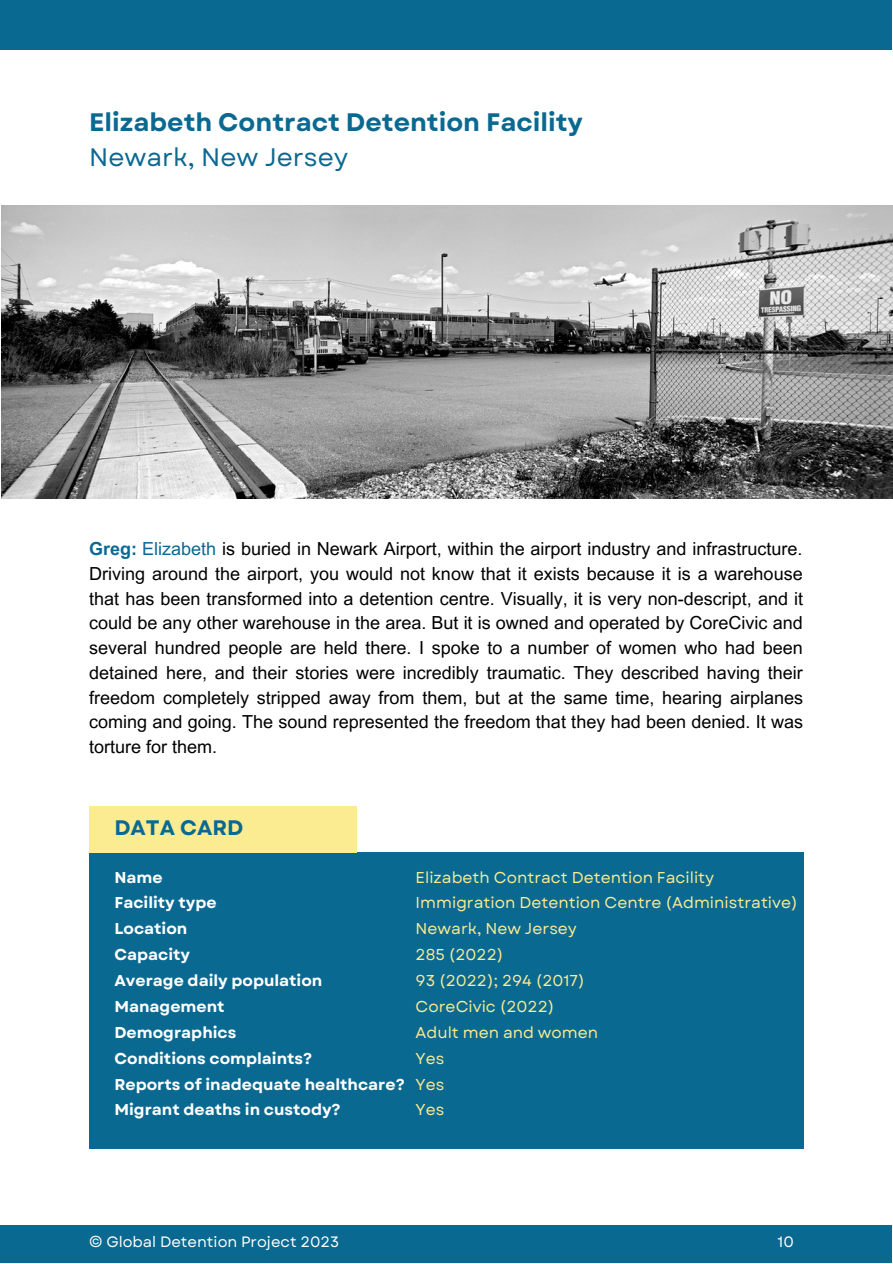
<style>
.page{position:relative;width:893px;height:1264px;background:#fff}
.page>*{position:absolute;margin:0;border:0;box-sizing:border-box;transform-origin:0 0}
.t1{font:700 25.2px "Garet";color:#0a6991}
.t2{font:25.2px "Garet";color:#0a6991}
.t3{font:700 21px "Garet";color:#0a6991}
.t4{font:18px/24.8px "Arial MT Pro";color:#000;text-align:justify}
.t5{font:15.75px/25.8px "Garet";color:#fcec91}
.t6{font:700 15.75px/25.8px "Garet";color:#fff}
.t7{font:15px "Garet";color:#fff}
.s1{font-weight:700;color:#0a6991}
.s2{color:#0a6991}
</style>
<div class="page">
<div style="left:0;top:0;width:891px;height:49px;background:#0a6991"></div>
<div style="left:0;top:1225px;width:891px;height:37px;background:#0a6991"></div>
<div style="left:89px;top:852px;width:714px;height:296px;background:#0a6991"></div>
<div style="left:89px;top:806px;width:268px;height:46px;background:#fcec91"></div>
<img style="left:2px;top:205px;width:890px;height:294px">
<h1 class="t1" style="left:89px;top:104px;width:495px">Elizabeth Contract Detention Facility</h1>
<h1 class="t2" style="left:89px;top:139px;width:260px">Newark, New Jersey</h1>
<p class="t4" style="left:89px;top:538px;width:715px"><span class="s1">Greg:</span> <span class="s2">Elizabeth</span> is buried in Newark Airport, within the airport industry and infrastructure.<br>Driving around the airport, you would not know that it exists because it is a warehouse that has been transformed into a detention centre. Visually, it is very non-descript, and it could be any other warehouse in the area. But it is owned and operated by CoreCivic and several hundred people are held there. I spoke to a number of women who had been detained here, and their stories were incredibly traumatic. They described having their freedom completely stripped away from them, but at the same time, hearing airplanes coming and going. The sound represented the freedom that they had been denied. It was torture for them.</p>
<p class="t3" style="left:114px;top:812px;width:130px">DATA CARD</p>
<p class="t6" style="left:114px;top:864px;width:292px">Name<br>Facility type<br>Location<br>Capacity<br>Average daily population<br>Management<br>Demographics<br>Conditions complaints?<br>Reports of inadequate healthcare?<br>Migrant deaths in custody?</p>
<p class="t5" style="left:415px;top:864px;width:383px">Elizabeth Contract Detention Facility<br>Immigration Detention Centre (Administrative)<br>Newark, New Jersey<br>285 (2022)<br>93 (2022); 294 (2017)<br>CoreCivic (2022)<br>Adult men and women<br>Yes<br>Yes<br>Yes</p>
<p class="t7" style="left:89px;top:1231px;width:251px">© Global Detention Project 2023</p>
<p class="t7" style="left:777px;top:1231px;width:18px">10</p>
</div>
